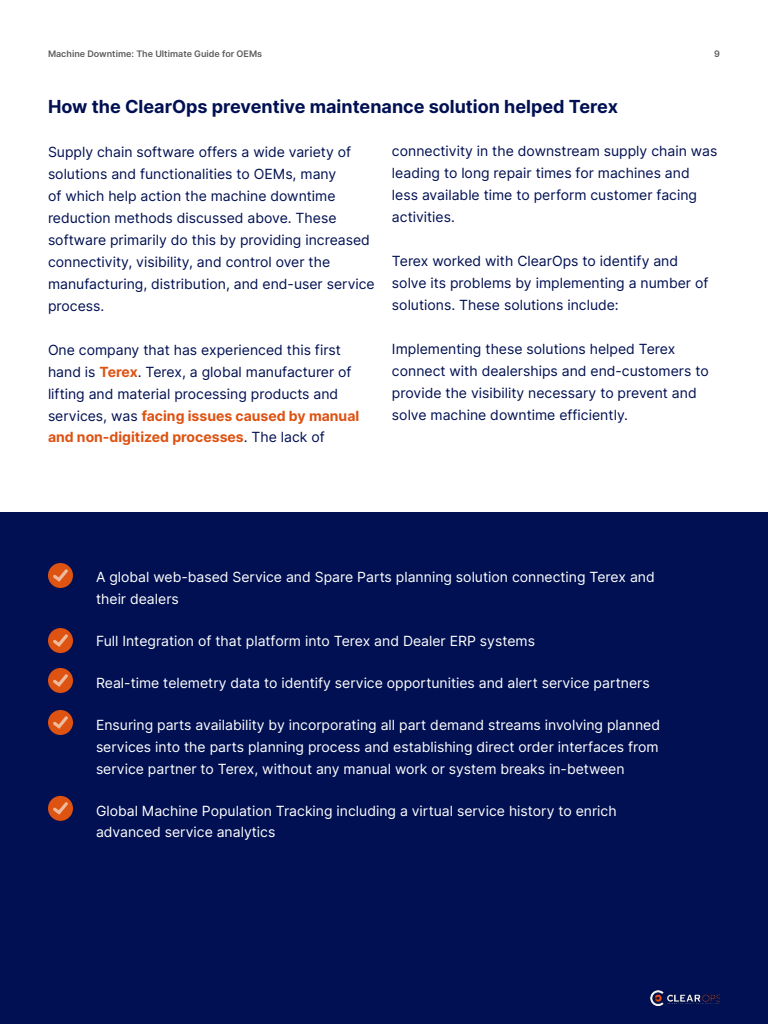
<style>
.page{position:relative;width:768px;height:1024px;background:#fff}
.page>*{position:absolute;margin:0;border:0;box-sizing:border-box;transform-origin:0 0}
.t1{font:700 18px "Inter";color:#001052}
.t2{font:14px/22px "Inter";color:#001052}
.t3{font:14px/22px "Inter";color:#fff}
.t4{font:600 9px "Inter";color:#000}
.s1{font-weight:700;color:#de5212}
</style>
<div class="page">
<div style="left:0;top:512px;width:768px;height:512px;background:#001052"></div>
<div style="left:48px;top:563px;width:25px;height:25px;background:#de5212;border-radius:50%"></div>
<svg style="left:53px;top:569px;width:15px;height:13px"></svg>
<div style="left:48px;top:628px;width:25px;height:25px;background:#de5212;border-radius:50%"></div>
<svg style="left:53px;top:634px;width:15px;height:13px"></svg>
<div style="left:48px;top:668px;width:25px;height:25px;background:#de5212;border-radius:50%"></div>
<svg style="left:53px;top:674px;width:15px;height:13px"></svg>
<div style="left:48px;top:710px;width:25px;height:25px;background:#de5212;border-radius:50%"></div>
<svg style="left:53px;top:716px;width:15px;height:13px"></svg>
<div style="left:48px;top:796px;width:25px;height:25px;background:#de5212;border-radius:50%"></div>
<svg style="left:53px;top:802px;width:15px;height:13px"></svg>
<img style="left:650px;top:990px;width:70px;height:16px">
<p class="t4" style="left:48px;top:47px;width:216px">Machine Downtime: The Ultimate Guide for OEMs</p>
<p class="t4" style="left:714px;top:47px;width:7px">9</p>
<p class="t1" style="left:48px;top:93px;width:572px">How the ClearOps preventive maintenance solution helped Terex</p>
<p class="t2" style="left:48px;top:140px;width:328px">Supply chain software offers a wide variety of solutions and functionalities to OEMs, many<br>of which help action the machine downtime reduction methods discussed above. These software primarily do this by providing increased connectivity, visibility, and control over the manufacturing, distribution, and end-user service process.</p>
<p class="t2" style="left:48px;top:338px;width:313px">One company that has experienced this first hand is <span class="s1">Terex</span>. Terex, a global manufacturer of lifting and material processing products and services, was <span class="s1">facing issues caused by manual and non-digitized processes</span>. The lack of</p>
<p class="t2" style="left:392px;top:140px;width:327px">connectivity in the downstream supply chain was leading to long repair times for machines and less available time to perform customer facing activities.</p>
<p class="t2" style="left:392px;top:250px;width:318px">Terex worked with ClearOps to identify and solve its problems by implementing a number of solutions. These solutions include:</p>
<p class="t2" style="left:392px;top:338px;width:318px">Implementing these solutions helped Terex connect with dealerships and end-customers to provide the visibility necessary to prevent and solve machine downtime efficiently.</p>
<p class="t3" style="left:96px;top:565px;width:560px">A global web-based Service and Spare Parts planning solution connecting Terex and their dealers</p>
<p class="t3" style="left:96px;top:629px;width:441px">Full Integration of that platform into Terex and Dealer ERP systems</p>
<p class="t3" style="left:96px;top:671px;width:555px">Real-time telemetry data to identify service opportunities and alert service partners</p>
<p class="t3" style="left:96px;top:713px;width:566px;text-align:justify">Ensuring parts availability by incorporating all part demand streams involving planned services into the parts planning process and establishing direct order interfaces from service partner to Terex, without any manual work or system breaks in-between</p>
<p class="t3" style="left:96px;top:799px;width:522px">Global Machine Population Tracking including a virtual service history to enrich advanced service analytics</p>
</div>
